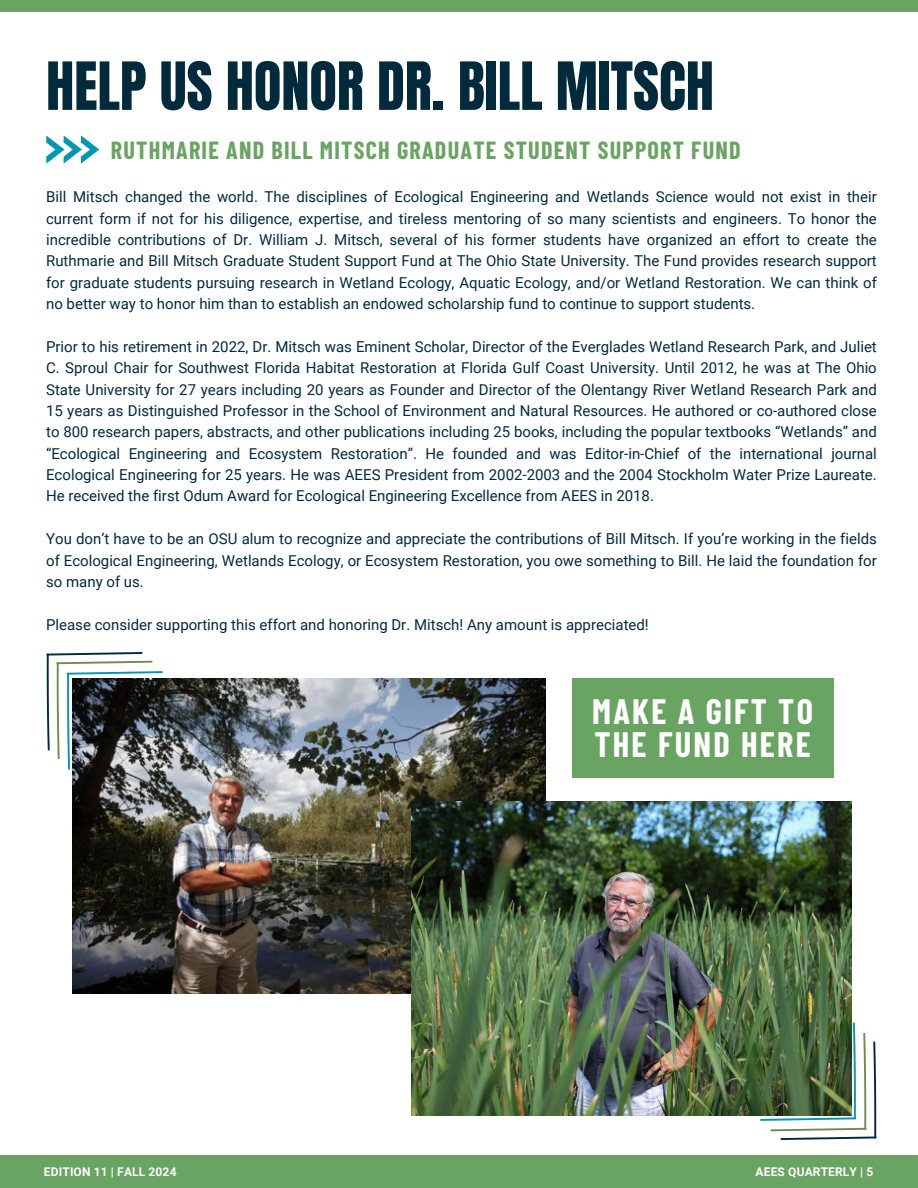
<style>
.page{position:relative;width:918px;height:1188px;background:#fff}
.page>*{position:absolute;margin:0;border:0;box-sizing:border-box;transform-origin:0 0}
.t1{font:56.4px "Anton";color:#022a3d}
.t2{font:700 34.5px/32.7px "Barlow Condensed";letter-spacing:.065em;color:#fff}
.t3{font:700 24.15px "Barlow Condensed";letter-spacing:.05em;color:#69a462}
.t4{font:15px/21.3px "Roboto";color:#022a3d;text-align:justify}
.t5{font:700 12px "Roboto";letter-spacing:.01em;color:#fff}
</style>
<div class="page">
<div style="left:0;top:0;width:918px;height:12px;background:#69a462"></div>
<svg style="left:46px;top:135px;width:53px;height:29px"></svg>
<div style="left:0;top:1156px;width:918px;height:32px;background:#69a462"></div>
<img style="left:73px;top:678px;width:472px;height:315px">
<img style="left:412px;top:801px;width:440px;height:314px">
<svg style="left:46px;top:652px;width:117px;height:118px"></svg>
<img style="left:760px;top:1022px;width:117px;height:118px">
<div style="left:572px;top:678px;width:261px;height:100px;background:#69a462"></div>
<p class="t1" style="left:46px;top:46px;width:669px">HELP US HONOR DR. BILL MITSCH</p>
<h3 class="t3" style="left:111px;top:135px;width:631px">RUTHMARIE AND BILL MITSCH GRADUATE STUDENT SUPPORT FUND</h3>
<p class="t4" style="left:46px;top:186px;width:832px">Bill Mitsch changed the world. The disciplines of Ecological Engineering and Wetlands Science would not exist in their current form if not for his diligence, expertise, and tireless mentoring of so many scientists and engineers. To honor the incredible contributions of Dr. William J. Mitsch, several of his former students have organized an effort to create the Ruthmarie and Bill Mitsch Graduate Student Support Fund at The Ohio State University. The Fund provides research support for graduate students pursuing research in Wetland Ecology, Aquatic Ecology, and/or Wetland Restoration. We can think of no better way to honor him than to establish an endowed scholarship fund to continue to support students.</p>
<p class="t4" style="left:46px;top:336px;width:832px">Prior to his retirement in 2022, Dr. Mitsch was Eminent Scholar, Director of the Everglades Wetland Research Park, and Juliet C. Sproul Chair for Southwest Florida Habitat Restoration at Florida Gulf Coast University. Until 2012, he was at The Ohio State University for 27 years including 20 years as Founder and Director of the Olentangy River Wetland Research Park and 15 years as Distinguished Professor in the School of Environment and Natural Resources. He authored or co-authored close to 800 research papers, abstracts, and other publications including 25 books, including the popular textbooks “Wetlands” and “Ecological Engineering and Ecosystem Restoration”. He founded and was Editor-in-Chief of the international journal Ecological Engineering for 25 years. He was AEES President from 2002-2003 and the 2004 Stockholm Water Prize Laureate.<br>He received the first Odum Award for Ecological Engineering Excellence from AEES in 2018.</p>
<p class="t4" style="left:46px;top:528px;width:832px">You don’t have to be an OSU alum to recognize and appreciate the contributions of Bill Mitsch. If you’re working in the fields of Ecological Engineering, Wetlands Ecology, or Ecosystem Restoration, you owe something to Bill. He laid the foundation for so many of us.</p>
<p class="t4" style="left:46px;top:614px;width:604px">Please consider supporting this effort and honoring Dr. Mitsch! Any amount is appreciated!</p>
<p class="t2" style="left:592px;top:694px;width:222px">MAKE A GIFT TO<br>THE FUND HERE</p>
<h2 class="t5" style="left:44px;top:1165px;width:134px">EDITION 11 | FALL 2024</h2>
<h2 class="t5" style="left:756px;top:1165px;width:119px">AEES QUARTERLY | 5</h2>
</div>
